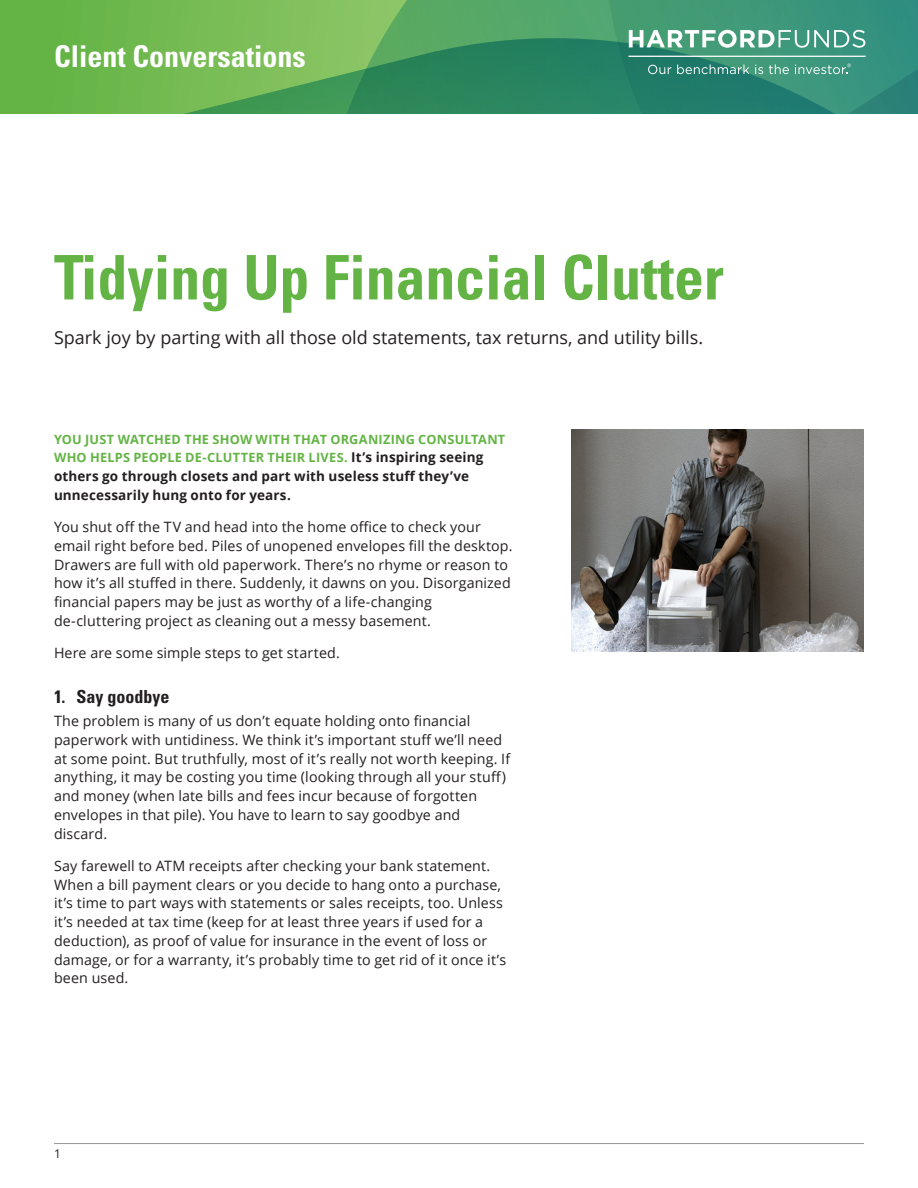
<style>
.page{position:relative;width:918px;height:1188px;background:#fff}
.page>*{position:absolute;margin:0;border:0;box-sizing:border-box;transform-origin:0 0}
.Paper_Title{font:700 condensed 61.5px "Univers";color:#63b445}
.t1{font:700 condensed 30px "Univers";color:#fff}
.Paper_Title-2{font:18px "Open Sans";color:#231f20}
.t2{font:700 condensed 18px "Univers";color:#231f20}
.Body_copy{font:14.25px/18.8px "Open Sans";letter-spacing:.01em;color:#231f20}
.Body_copy-2{font:700 13.5px/18.8px "Open Sans";letter-spacing:.01em;color:#231f20}
.Body_copy-3{font:700 12.75px/18.8px "Open Sans";letter-spacing:.015em;color:#63b445}
.t3{font:12px "Open Sans";color:#231f20}
.s1{font-size:13.5px;color:#231f20}
</style>
<div class="page">
<svg style="left:0;top:0;width:317px;height:38px;background:#71b950"></svg>
<svg style="left:317px;top:0;width:287px;height:38px;background:#63af67"></svg>
<svg style="left:0;top:38px;width:604px;height:75px;background:#52a356"></svg>
<svg style="left:604px;top:0;width:314px;height:113px;background:#40957e"></svg>
<hr style="left:54px;top:1143px;width:810px;height:1px;background:#939598">
<img style="left:571px;top:430px;width:293px;height:221px">
<h2 class="t1" style="left:54px;top:38px;width:253px">Client Conversations</h2>
<p class="Paper_Title" style="left:54px;top:240px;width:671px">Tidying Up Financial Clutter</p>
<p class="Paper_Title-2" style="left:54px;top:325px;width:651px">Spark joy by parting with all those old statements, tax returns, and utility bills.</p>
<p class="Body_copy-3" style="left:54px;top:429px;width:453px">YOU JUST WATCHED THE SHOW WITH THAT ORGANIZING CONSULTANT<br>WHO HELPS PEOPLE DE-CLUTTER THEIR LIVES. <span class="s1">It’s inspiring seeing</span></p>
<p class="Body_copy-2" style="left:54px;top:467px;width:417px">others go through closets and part with useless stuff they’ve unnecessarily hung onto for years.</p>
<p class="Body_copy" style="left:54px;top:517px;width:460px">You shut off the TV and head into the home office to check your email right before bed. Piles of unopened envelopes fill the desktop.<br>Drawers are full with old paperwork. There’s no rhyme or reason to how it’s all stuffed in there. Suddenly, it dawns on you. Disorganized financial papers may be just as worthy of a life-changing de-cluttering project as cleaning out a messy basement.</p>
<p class="Body_copy" style="left:54px;top:643px;width:287px">Here are some simple steps to get started.</p>
<p class="t2" style="left:54px;top:686px;width:117px">1. Say goodbye</p>
<p class="Body_copy" style="left:54px;top:711px;width:458px">The problem is many of us don’t equate holding onto financial paperwork with untidiness. We think it’s important stuff we’ll need at some point. But truthfully, most of it’s really not worth keeping. If anything, it may be costing you time (looking through all your stuff) and money (when late bills and fees incur because of forgotten envelopes in that pile). You have to learn to say goodbye and discard.</p>
<p class="Body_copy" style="left:54px;top:856px;width:454px">Say farewell to ATM receipts after checking your bank statement.<br>When a bill payment clears or you decide to hang onto a purchase, it’s time to part ways with statements or sales receipts, too. Unless it’s needed at tax time (keep for at least three years if used for a deduction), as proof of value for insurance in the event of loss or damage, or for a warranty, it’s probably time to get rid of it once it’s been used.</p>
<p class="t3" style="left:54px;top:1145px;width:8px">1</p>
</div>
